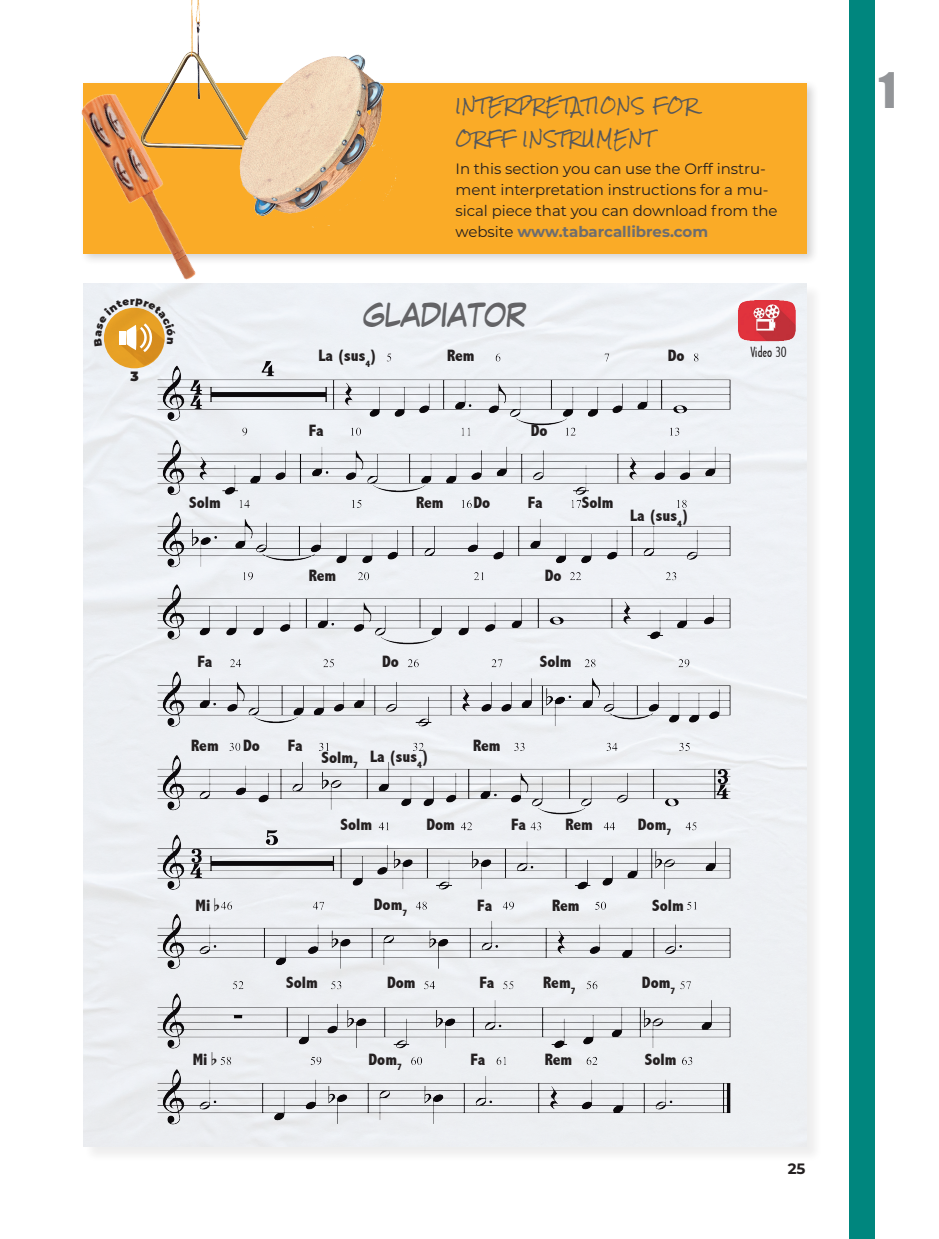
<style>
.page{position:relative;width:939px;height:1239px;background:#fff}
.page>*{position:absolute;margin:0;border:0;box-sizing:border-box;transform-origin:0 0}
.t1{font:45px "Impact";color:#939598}
.titols_cançons{font:27px "Laffayette Comic Pro";color:#636366}
.t2{font:800 condensed 16.5px "Abadi";color:#231f20}
.requadres_quadern{font:15px/21px "Montserrat";letter-spacing:-.005em;color:#231f20}
.titol_bloque_2{font:15px "Rock Salt";letter-spacing:.07em;color:#57585a}
.t3{font:700 15px "Montserrat";color:#231f20}
.requadres_quadern-2{font:13.5px "Architecture Plain";color:#231f20}
.t4{font:900 13.5px "Montserrat";color:#231f20}
.s1{font-weight:700;color:#6c6d70}
</style>
<div class="page">
<div style="left:848px;top:0;width:26px;height:1238px;background:#00867e"></div>
<div style="left:83px;top:283px;width:740px;height:880px;background:#f5f5f5"></div>
<img style="left:83px;top:283px;width:723px;height:863px">
<div style="left:79px;top:79px;width:739px;height:187px;background:#231f20;opacity:.2"></div>
<div style="left:83px;top:83px;width:723px;height:170px;background:#faab27"></div>
<img style="left:242px;top:54px;width:181px;height:174px">
<img style="left:174px;top:0;width:86px;height:183px">
<img style="left:79px;top:75px;width:162px;height:226px">
<img style="left:736px;top:296px;width:59px;height:48px">
<img style="left:156px;top:349px;width:576px;height:778px">
<svg style="left:94px;top:298px;width:81px;height:67px"></svg>
<p class="t4" style="left:131px;top:365px;width:10px">3</p>
<p class="titol_bloque_2" style="left:455px;top:98px;width:253px">INTERPRETATIONS FOR</p>
<p class="titol_bloque_2" style="left:455px;top:131px;width:199px">ORFF INSTRUMENT</p>
<p class="requadres_quadern" style="left:455px;top:158px;width:323px">In this section you can use the Orff instru&shy;ment interpretation instructions for a mu&shy;sical piece that you can download from the website <span class="s1">www.tabarcallibres.com</span></p>
<p class="titols_cançons" style="left:363px;top:302px;width:164px">GLADIATOR</p>
<p class="t2" style="left:318px;top:346px;width:60px">La (sus<sub>4</sub>)</p>
<p class="t2" style="left:447px;top:346px;width:29px">Rem</p>
<p class="t2" style="left:667px;top:346px;width:18px">Do</p>
<p class="t2" style="left:308px;top:421px;width:16px">Fa</p>
<p class="t2" style="left:530px;top:421px;width:18px">Do</p>
<p class="t2" style="left:189px;top:492px;width:33px">Solm</p>
<p class="t2" style="left:416px;top:492px;width:29px">Rem</p>
<p class="t2" style="left:473px;top:492px;width:18px">Do</p>
<p class="t2" style="left:527px;top:492px;width:16px">Fa</p>
<p class="t2" style="left:581px;top:492px;width:33px">Solm</p>
<p class="t2" style="left:308px;top:565px;width:29px">Rem</p>
<p class="t2" style="left:544px;top:565px;width:18px">Do</p>
<p class="t2" style="left:630px;top:506px;width:60px">La (sus<sub>4</sub>)</p>
<p class="t2" style="left:197px;top:651px;width:16px">Fa</p>
<p class="t2" style="left:382px;top:651px;width:18px">Do</p>
<p class="t2" style="left:539px;top:651px;width:33px">Solm</p>
<p class="t2" style="left:191px;top:735px;width:29px">Rem</p>
<p class="t2" style="left:243px;top:735px;width:18px">Do</p>
<p class="t2" style="left:287px;top:735px;width:16px">Fa</p>
<p class="t2" style="left:321px;top:747px;width:38px">Solm<sub>7</sub></p>
<p class="t2" style="left:370px;top:747px;width:60px">La (sus<sub>4</sub>)</p>
<p class="t2" style="left:473px;top:735px;width:29px">Rem</p>
<p class="t2" style="left:340px;top:814px;width:33px">Solm</p>
<p class="t2" style="left:426px;top:814px;width:30px">Dom</p>
<p class="t2" style="left:511px;top:814px;width:16px">Fa</p>
<p class="t2" style="left:565px;top:814px;width:29px">Rem</p>
<p class="t2" style="left:637px;top:814px;width:35px">Dom<sub>7</sub></p>
<p class="t2" style="left:195px;top:895px;width:25px">Mi <sup>b</sup></p>
<p class="t2" style="left:374px;top:895px;width:35px">Dom<sub>7</sub></p>
<p class="t2" style="left:477px;top:895px;width:16px">Fa</p>
<p class="t2" style="left:552px;top:895px;width:29px">Rem</p>
<p class="t2" style="left:652px;top:895px;width:33px">Solm</p>
<p class="t2" style="left:286px;top:973px;width:33px">Solm</p>
<p class="t2" style="left:387px;top:972px;width:30px">Dom</p>
<p class="t2" style="left:479px;top:972px;width:16px">Fa</p>
<p class="t2" style="left:543px;top:973px;width:34px">Rem<sub>7</sub></p>
<p class="t2" style="left:641px;top:972px;width:35px">Dom<sub>7</sub></p>
<p class="t2" style="left:193px;top:1049px;width:25px">Mi <sup>b</sup></p>
<p class="t2" style="left:368px;top:1049px;width:35px">Dom<sub>7</sub></p>
<p class="t2" style="left:470px;top:1049px;width:16px">Fa</p>
<p class="t2" style="left:544px;top:1049px;width:29px">Rem</p>
<p class="t2" style="left:644px;top:1049px;width:33px">Solm</p>
<p class="requadres_quadern-2" style="left:750px;top:343px;width:38px">Video 30</p>
<p class="t3" style="left:787px;top:1157px;width:19px">25</p>
<h1 class="t1" style="left:878px;top:55px;width:19px">1</h1>
</div>
